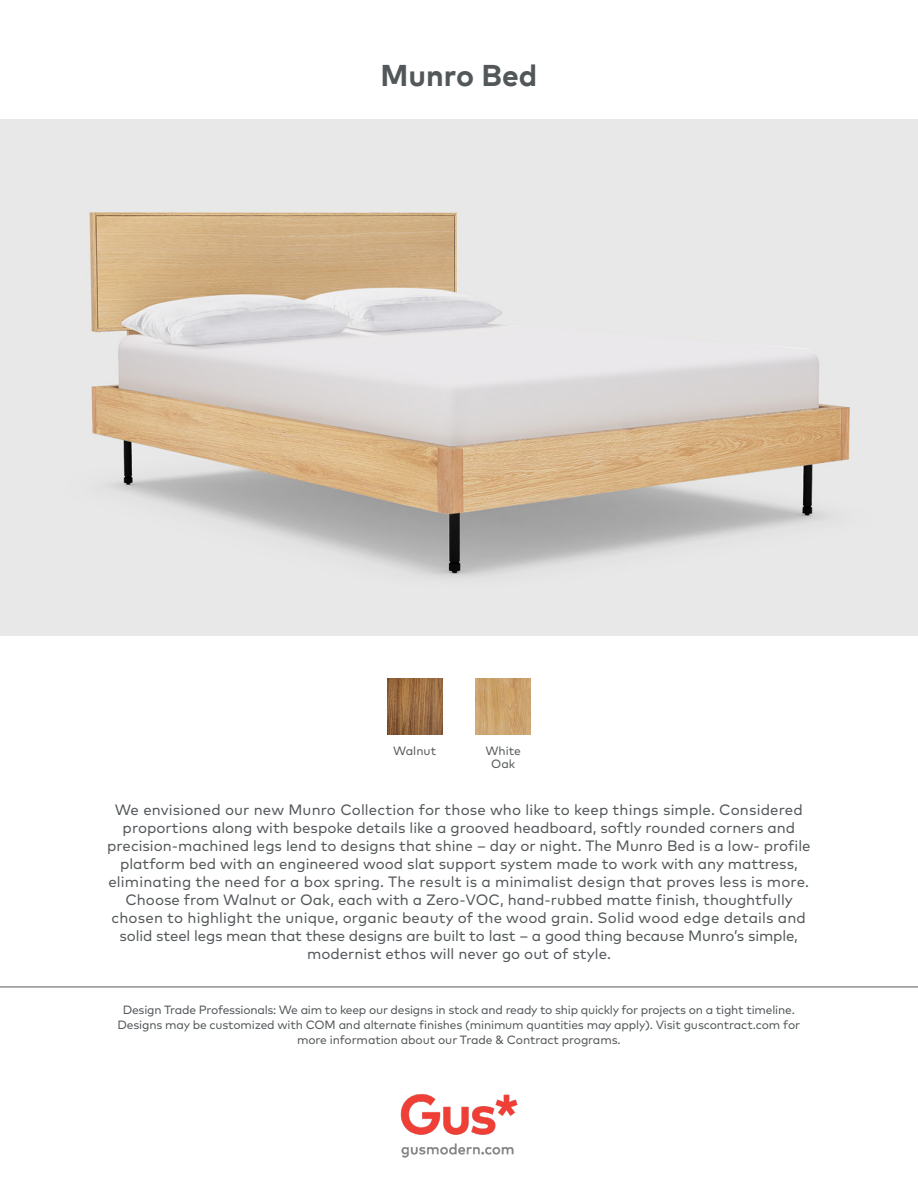
<style>
.page{position:relative;width:918px;height:1188px;background:#fff}
.page>*{position:absolute;margin:0;border:0;box-sizing:border-box;transform-origin:0 0}
.Product_Title{font:700 30px "Mark";color:#525759}
.Description{font:15px/18px "Mark Pro";color:#525759;text-align:center}
.t1{font:12px/15px "Mark Pro";letter-spacing:-.015em;color:#525759;text-align:center}
.t2{font:12px "Mark Pro";color:#545759}
</style>
<div class="page">
<img style="left:400px;top:1094px;width:118px;height:64px">
<img style="left:0;top:119px;width:918px;height:516px">
<img style="left:387px;top:679px;width:55px;height:55px">
<img style="left:476px;top:679px;width:55px;height:55px">
<hr style="left:0;top:987px;width:918px;height:1px;background:#545759">
<p class="Product_Title" style="left:381px;top:56px;width:158px">Munro Bed</p>
<p class="t2" style="left:393px;top:741px;width:44px">Walnut</p>
<p class="t2" style="left:485px;top:741px;width:37px">White</p>
<p class="t2" style="left:491px;top:755px;width:26px">Oak</p>
<p class="Description" style="left:107px;top:800px;width:705px">We envisioned our new Munro Collection for those who like to keep things simple. Considered proportions along with bespoke details like a grooved headboard, softly rounded corners and precision‐machined legs lend to designs that shine – day or night. The Munro Bed is a low‐ profile platform bed with an engineered wood slat support system made to work with any mattress, eliminating the need for a box spring. The result is a minimalist design that proves less is more.<br>Choose from Walnut or Oak, each with a Zero‐VOC, hand‐rubbed matte finish, thoughtfully chosen to highlight the unique, organic beauty of the wood grain. Solid wood edge details and solid steel legs mean that these designs are built to last – a good thing because Munro’s simple, modernist ethos will never go out of style.</p>
<p class="t1" style="left:118px;top:1001px;width:684px">Design Trade Professionals: We aim to keep our designs in stock and ready to ship quickly for projects on a tight timeline.<br>Designs may be customized with COM and alternate finishes (minimum quantities may apply). Visit guscontract.com for more information about our Trade &amp; Contract programs.</p>
</div>
